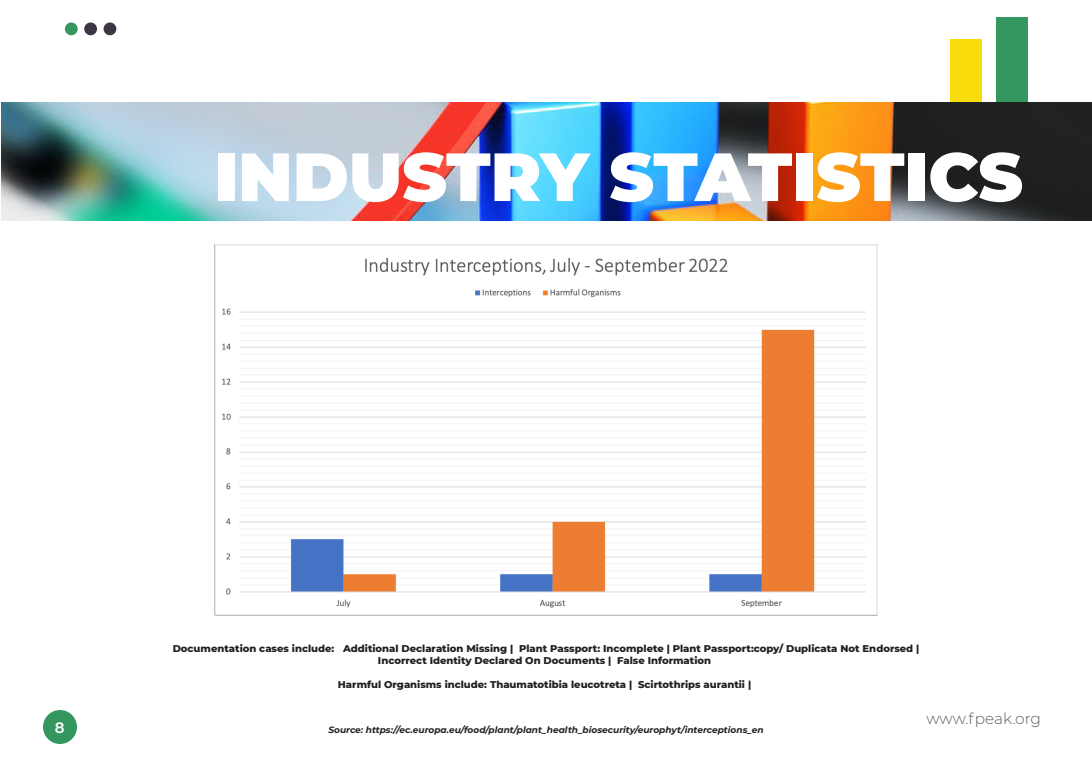
<style>
.page{position:relative;width:1092px;height:768px;background:#fff}
.page>*{position:absolute;margin:0;border:0;box-sizing:border-box;transform-origin:0 0}
.t1{font:900 68px "Montserrat";color:#fff}
.t2{font:300 15.4px "Montserrat";color:#5d5e5e}
.t3{font:600 15px "Montserrat";color:#fff}
.t4{font:800 10px/12px "Montserrat";color:#231f20;text-align:center}
.t5{font:italic 700 9px "Montserrat";color:#231f20}
</style>
<div class="page">
<div style="left:997px;top:17px;width:31px;height:112px;background:#349760"></div>
<div style="left:951px;top:39px;width:31px;height:90px;background:#f9dc0b"></div>
<img style="left:1px;top:102px;width:1091px;height:119px">
<div style="left:65px;top:22px;width:13px;height:13px;background:#349760;border-radius:50%"></div>
<div style="left:84px;top:22px;width:13px;height:13px;background:#3d3544;border-radius:50%"></div>
<div style="left:104px;top:22px;width:12px;height:13px;background:#3d3544;border-radius:50%"></div>
<div style="left:43px;top:710px;width:34px;height:34px;background:#349760;border-radius:50%"></div>
<img style="left:215px;top:244px;width:662px;height:372px">
<h1 class="t1" style="left:214px;top:126px;width:810px">INDUSTRY STATISTICS</h1>
<h3 class="t3" style="left:55px;top:717px;width:11px">8</h3>
<p class="t4" style="left:173px;top:642px;width:748px">Documentation cases include: Additional Declaration Missing | Plant Passport: Incomplete | Plant Passport:copy/ Duplicata Not Endorsed |<br>Incorrect Identity Declared On Documents | False Information</p>
<p class="t4" style="left:338px;top:678px;width:415px">Harmful Organisms include: Thaumatotibia leucotreta | Scirtothrips aurantii |</p>
<p class="t5" style="left:328px;top:723px;width:437px">Source: https://ec.europa.eu/food/plant/plant_health_biosecurity/europhyt/interceptions_en</p>
<h2 class="t2" style="left:926px;top:708px;width:116px">www.fpeak.org</h2>
</div>
